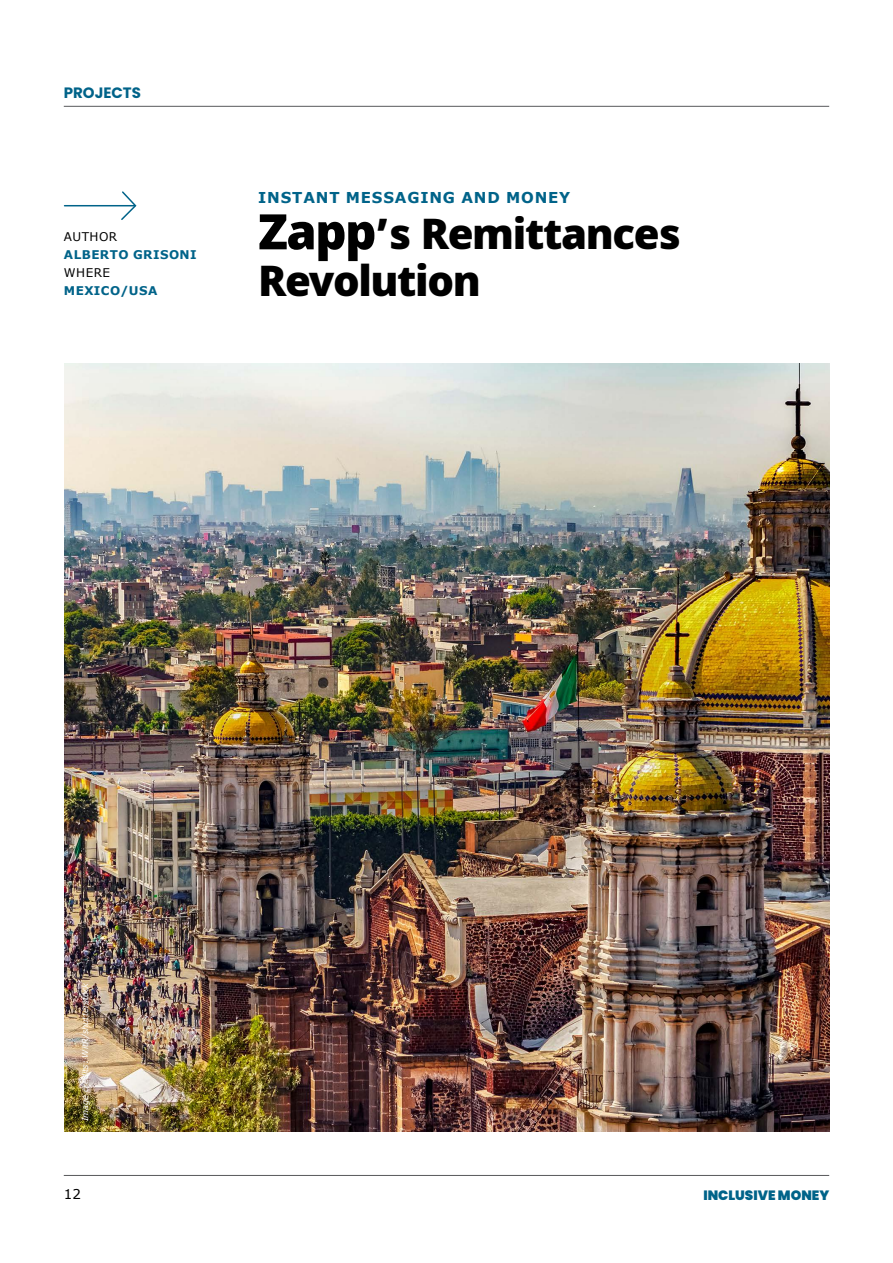
<style>
.page{position:relative;width:893px;height:1263px;background:#fff}
.page>*{position:absolute;margin:0;border:0;box-sizing:border-box;transform-origin:0 0}
.t1{font:800 45px/46.5px "Khula";letter-spacing:-.03em;color:#000}
.t2{font:700 15px "Verdana";letter-spacing:.055em;color:#006389}
.t3{font:700 15px "Poppins";color:#006389}
.t4{font:900 13.5px "Poppins";color:#006389}
.t5{font:13.5px "Verdana";color:#000}
.t6{font:700 12px "Verdana";letter-spacing:.035em;color:#006389}
.t7{font:12px "Verdana";letter-spacing:.035em;color:#000}
.t8{font:italic 8.25px "Verdana";color:#fff}
.s1{font-size:52.5px}
</style>
<div class="page">
<hr style="left:64px;top:106px;width:765px;height:1px;background:#58595b">
<hr style="left:64px;top:1175px;width:765px;height:1px;background:#58595b">
<img style="left:65px;top:364px;width:765px;height:768px">
<hr style="left:65px;top:205px;width:70px;height:1px;background:#006389">
<svg style="left:120px;top:191px;width:17px;height:29px"></svg>
<h2 class="t3" style="left:64px;top:84px;width:50px">PROJECTS</h2>
<h3 class="t7" style="left:64px;top:228px;width:55px">AUTHOR</h3>
<h3 class="t6" style="left:64px;top:246px;width:99px">ALBE RTO GRISONI</h3>
<h3 class="t7" style="left:64px;top:264px;width:48px">WHERE</h3>
<h3 class="t6" style="left:64px;top:282px;width:21px">MEXI</h3>
<h3 class="t6" style="left:101px;top:282px;width:58px">CO/USA</h3>
<h2 class="t2" style="left:258px;top:187px;width:314px">INSTANT MESSAGING AND MONEY</h2>
<h1 class="t1" style="left:258px;top:211px;width:424px"><span class="s1">Zapp</span>’s Remittances<br>Revolution</h1>
<p class="t8" style="left:79px;top:1121px;width:140px;rotate:-90deg">Image credits: WitR/shutterstock</p>
<h3 class="t5" style="left:64px;top:1185px;width:19px">12</h3>
<h3 class="t4" style="left:703px;top:1187px;width:127px">INCLUSIVE MONEY</h3>
</div>
